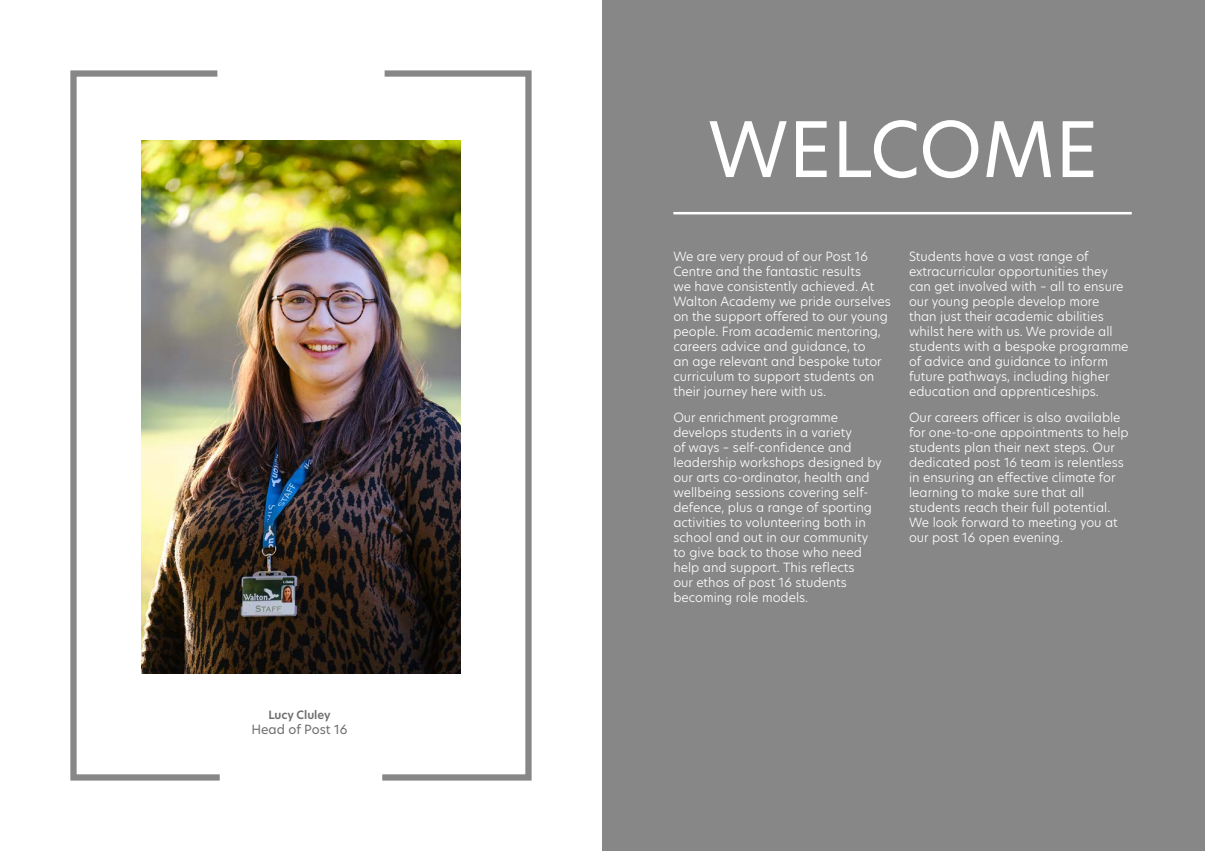
<style>
.page{position:relative;width:1205px;height:851px;background:#fff}
.page>*{position:absolute;margin:0;border:0;box-sizing:border-box;transform-origin:0 0}
.FS_heading_white{font:75px "New Hero";color:#fff}
.FS_body_white{font:300 12.5px/15px "New Hero";color:#fff}
.t1{font:12.5px "New Hero";color:#706f6f}
.t2{font:600 11.25px "New Hero";color:#706f6f}
</style>
<div class="page">
<div style="left:602px;top:0;width:603px;height:850px;background:#878787"></div>
<img style="left:226px;top:140px;width:150px;height:533px">
<hr style="left:673px;top:212px;width:458px;height:2px;background:#fff">
<img style="left:70px;top:70px;width:156px;height:711px">
<img style="left:376px;top:70px;width:156px;height:711px">
<p class="t2" style="left:268px;top:707px;width:64px">Lucy Cluley</p>
<p class="t1" style="left:251px;top:721px;width:97px">Head of Post 16</p>
<p class="FS_heading_white" style="left:708px;top:98px;width:392px">WELCOME</p>
<p class="FS_body_white" style="left:673px;top:248px;width:219px">We are very proud of our Post 16<br>Centre and the fantastic results<br>we have consistently achieved. At<br>Walton Academy we pride ourselves on the support offered to our young people. From academic mentoring, careers advice and guidance, to<br>an age relevant and bespoke tutor curriculum to support students on their journey here with us.</p>
<p class="FS_body_white" style="left:673px;top:409px;width:210px">Our enrichment programme develops students in a variety<br>of ways – self-confidence and leadership workshops designed by our arts co-ordinator, health and wellbeing sessions covering self&shy;defence, plus a range of sporting activities to volunteering both in school and out in our community to give back to those who need help and support. This reflects<br>our ethos of post 16 students becoming role models.</p>
<p class="FS_body_white" style="left:909px;top:248px;width:221px">Students have a vast range of extracurricular opportunities they can get involved with – all to ensure our young people develop more than just their academic abilities whilst here with us. We provide all students with a bespoke programme of advice and guidance to inform future pathways, including higher education and apprenticeships.</p>
<p class="FS_body_white" style="left:909px;top:409px;width:221px">Our careers officer is also available for one-to-one appointments to help students plan their next steps. Our dedicated post 16 team is relentless in ensuring an effective climate for learning to make sure that all students reach their full potential.<br>We look forward to meeting you at our post 16 open evening.</p>
</div>
